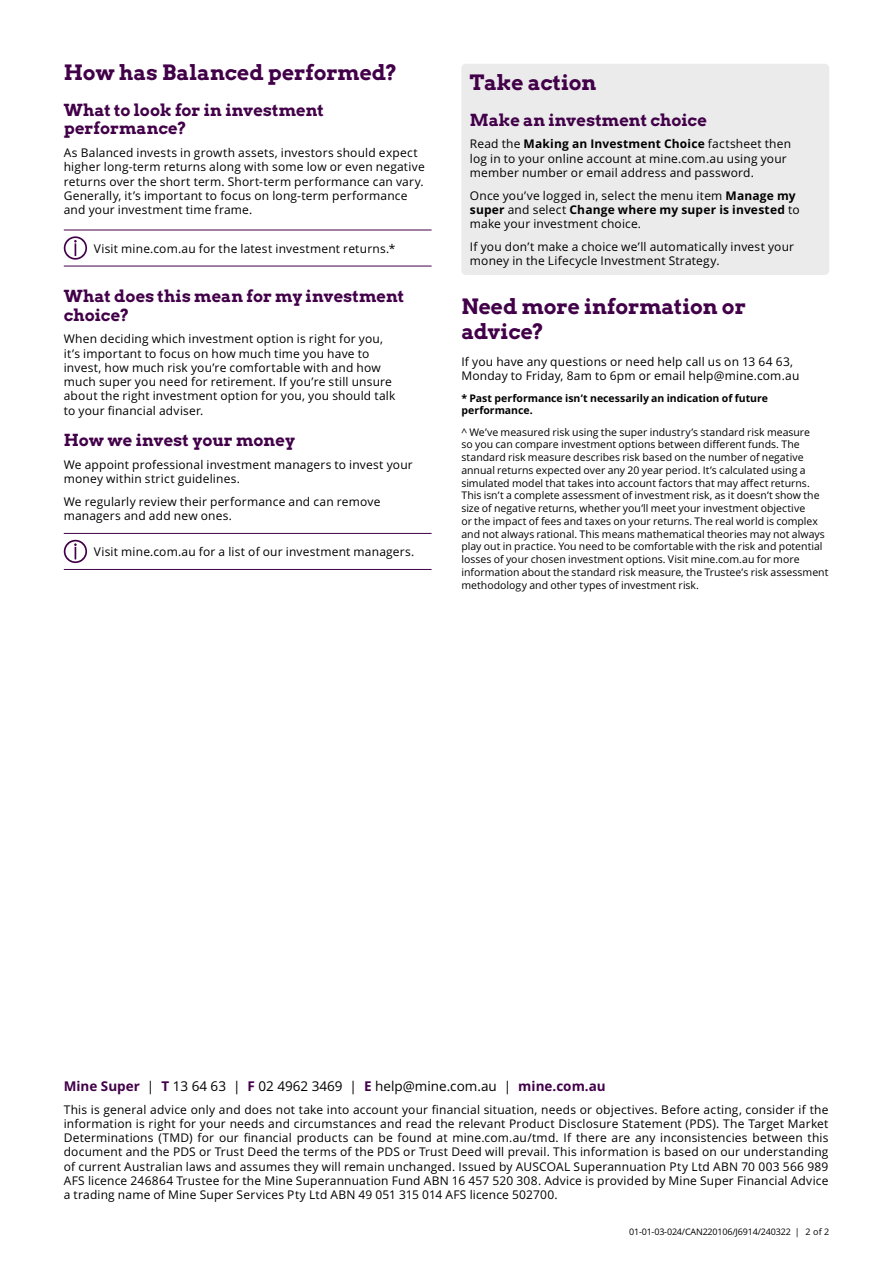
<style>
.page{position:relative;width:893px;height:1263px;background:#fff}
.page>*{position:absolute;margin:0;border:0;box-sizing:border-box;transform-origin:0 0}
.t1{font:700 21px/25.5px "Arvo";letter-spacing:-.005em;color:#420049}
.t2{font:700 16.5px/18.8px "Arvo";color:#420049}
.t3{font:13.5px "Open Sans";color:#000}
.t4{font:12px/14.2px "Open Sans";letter-spacing:.015em;color:#000}
.t5{font:10.5px/12.8px "Open Sans";color:#000}
.t6{font:700 10.5px/12.8px "Open Sans";color:#000}
.t7{font:9px "Open Sans";letter-spacing:-.02em;color:#000}
.s1{font-weight:700}
.s2{font-weight:700;color:#420049}
</style>
<div class="page">
<hr style="left:64px;top:569px;width:30px;height:1px;background:#420049">
<hr style="left:94px;top:569px;width:338px;height:1px;background:#420049">
<hr style="left:64px;top:533px;width:30px;height:1px;background:#420049">
<hr style="left:94px;top:533px;width:338px;height:1px;background:#420049">
<hr style="left:64px;top:266px;width:30px;height:1px;background:#420049">
<hr style="left:94px;top:266px;width:338px;height:1px;background:#420049">
<hr style="left:64px;top:230px;width:30px;height:1px;background:#420049">
<hr style="left:94px;top:230px;width:338px;height:1px;background:#420049">
<div style="left:461px;top:64px;width:368px;height:211px;background:#ebebec;border-radius:4px"></div>
<svg style="left:64px;top:236px;width:23px;height:24px"></svg>
<svg style="left:64px;top:540px;width:23px;height:23px"></svg>
<h3 class="t1" style="left:64px;top:59px;width:335px">How has Balanced performed?</h3>
<p class="t1" style="left:470px;top:69px;width:128px">Take action</p>
<p class="t2" style="left:64px;top:100px;width:262px">What to look for in investment performance?</p>
<p class="t4" style="left:64px;top:145px;width:362px">As Balanced invests in growth assets, investors should expect higher long-term returns along with some low or even negative returns over the short term. Short-term performance can vary.<br>Generally, it’s important to focus on long-term performance and your investment time frame.</p>
<p class="t4" style="left:94px;top:241px;width:303px">Visit mine.com.au for the latest investment returns.*</p>
<p class="t2" style="left:64px;top:286px;width:342px">What does this mean for my investment choice?</p>
<p class="t4" style="left:64px;top:331px;width:333px">When deciding which investment option is right for you, it’s important to focus on how much time you have to invest, how much risk you’re comfortable with and how much super you need for retirement. If you’re still unsure about the right investment option for you, you should talk to your fnancial adviser.</p>
<p class="t2" style="left:64px;top:431px;width:233px">How we invest your money</p>
<p class="t4" style="left:64px;top:457px;width:350px">We appoint professional investment managers to invest your money within strict guidelines.</p>
<p class="t4" style="left:64px;top:494px;width:318px">We regularly review their performance and can remove managers and add new ones.</p>
<p class="t4" style="left:94px;top:544px;width:322px">Visit mine.com.au for a list of our investment managers.</p>
<p class="t2" style="left:470px;top:110px;width:239px">Make an investment choice</p>
<p class="t4" style="left:470px;top:136px;width:323px">Read the <span class="s1">Making an Investment Choice</span> factsheet then log in to your online account at mine.com.au using your member number or email address and password.</p>
<p class="t4" style="left:470px;top:188px;width:331px">Once you’ve logged in, select the menu item <span class="s1">Manage my super</span> and select <span class="s1">Change where my super is invested</span> to make your investment choice.</p>
<p class="t4" style="left:470px;top:239px;width:326px">If you don’t make a choice we’ll automatically invest your money in the Lifecycle Investment Strategy.</p>
<h3 class="t1" style="left:461px;top:293px;width:286px">Need more information or advice?</h3>
<p class="t4" style="left:461px;top:354px;width:340px">If you have any questions or need help call us on 13 64 63,<br>Monday to Friday, 8am to 6pm or email help@mine.com.au</p>
<p class="t6" style="left:461px;top:391px;width:308px">* Past performance isn’t necessarily an indication of future performance.</p>
<p class="t5" style="left:461px;top:425px;width:369px">^ We’ve measured risk using the super industry’s standard risk measure<br>so you can compare investment options between diferent funds. The standard risk measure describes risk based on the number of negative annual returns expected over any 20 year period. It’s calculated using a simulated model that takes into account factors that may afect returns.<br>This isn’t a complete assessment of investment risk, as it doesn’t show the size of negative returns, whether you’ll meet your investment objective<br>or the impact of fees and taxes on your returns. The real world is complex and not always rational. This means mathematical theories may not always play out in practice. You need to be comfortable with the risk and potential losses of your chosen investment options. Visit mine.com.au for more information about the standard risk measure, the Trustee’s risk assessment methodology and other types of investment risk.</p>
<p class="t3" style="left:64px;top:1077px;width:543px"><span class="s2">Mine Super</span> | <span class="s2">T</span> 13 64 63 | <span class="s2">F</span> 02 4962 3469 | <span class="s2">E</span> help@mine.com.au | <span class="s2">mine.com.au</span></p>
<p class="t4" style="left:64px;top:1102px;width:766px;text-align:justify">This is general advice only and does not take into account your fnancial situation, needs or objectives. Before acting, consider if the information is right for your needs and circumstances and read the relevant Product Disclosure Statement (PDS). The Target Market Determinations (TMD) for our fnancial products can be found at mine.com.au/tmd. If there are any inconsistencies between this document and the PDS or Trust Deed the terms of the PDS or Trust Deed will prevail. This information is based on our understanding of current Australian laws and assumes they will remain unchanged. Issued by AUSCOAL Superannuation Pty Ltd ABN 70 003 566 989<br>AFS licence 246864 Trustee for the Mine Superannuation Fund ABN 16 457 520 308. Advice is provided by Mine Super Financial Advice a trading name of Mine Super Services Pty Ltd ABN 49 051 315 014 AFS licence 502700.</p>
<p class="t7" style="left:629px;top:1225px;width:202px">01-01-03-024/CAN220106/J6914/240322 | 2 of 2</p>
</div>
